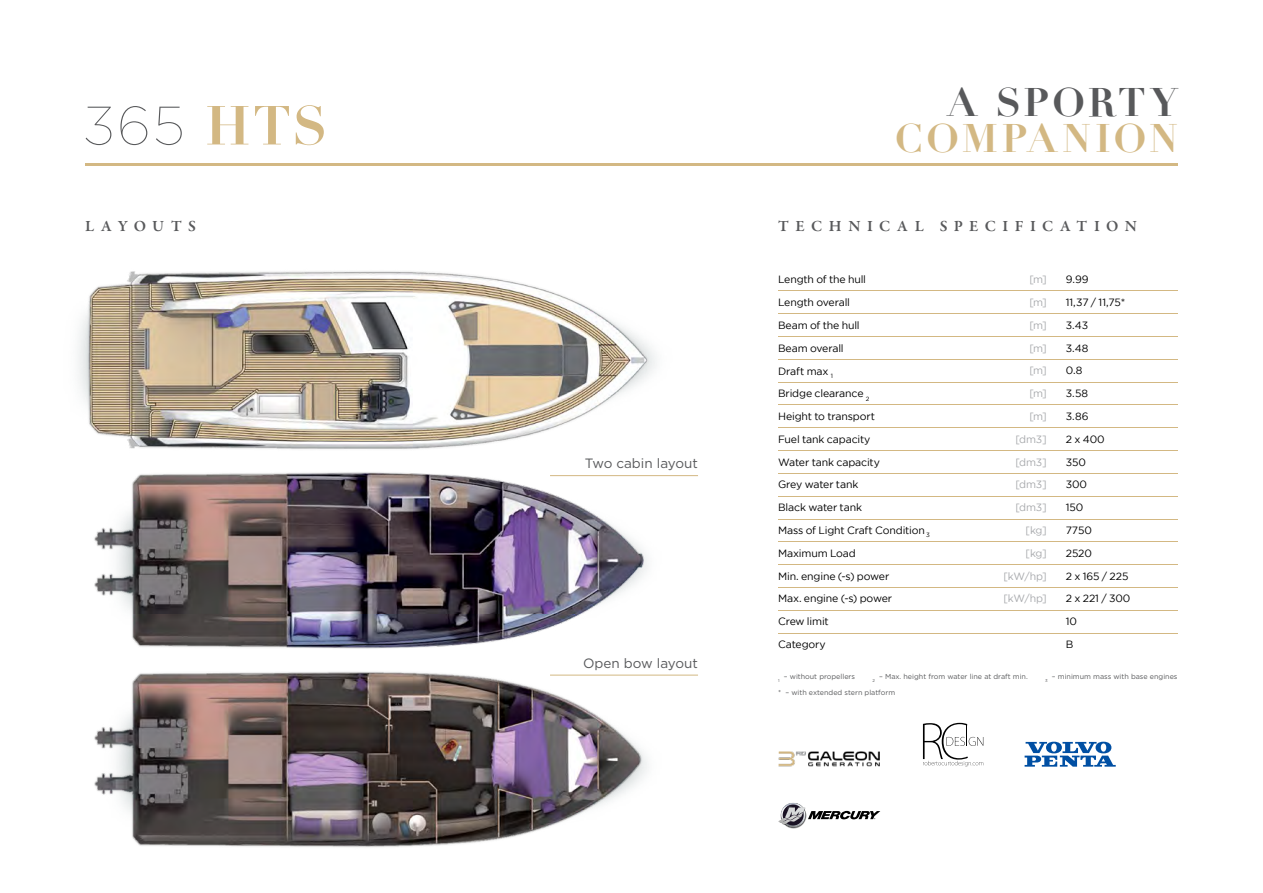
<style>
.page{position:relative;width:1263px;height:893px;background:#fff}
.page>*{position:absolute;margin:0;border:0;box-sizing:border-box;transform-origin:0 0}
.t1{font:100 54px "Gotham";color:#58595b}
.t2{font:700 39px "Didot";letter-spacing:.08em;color:#d3b883}
.t3{font:700 39px "Didot";letter-spacing:.07em;color:#58595b}
.t4{font:600 15.75px "Garamond Premr Pro";letter-spacing:.405em;color:#58595b}
.t5{font:13.5px "Gotham";color:#58595b}
.t6{font:10.5px/22.8px "Gotham";letter-spacing:-.01em;color:#000}
.t7{font:10.5px/22.8px "Gotham";letter-spacing:-.015em;color:#a7a9ac;text-align:right}
.t8{font:7.2px "Gotham";color:#58595b}
.s1{font-family:"Didot";font-weight:700;color:#d3b883}
</style>
<div class="page">
<hr style="left:85px;top:163px;width:1093px;height:2px;background:#d3b883">
<img style="left:78px;top:271px;width:620px;height:577px">
<hr style="left:550px;top:475px;width:148px;height:1px;background:#d3b883">
<hr style="left:550px;top:675px;width:148px;height:1px;background:#d3b883">
<img style="left:778px;top:751px;width:102px;height:16px">
<img style="left:788px;top:802px;width:11px;height:26px">
<svg style="left:778px;top:803px;width:102px;height:24px"></svg>
<svg style="left:1024px;top:742px;width:92px;height:25px"></svg>
<svg style="left:923px;top:723px;width:60px;height:44px"></svg>
<hr style="left:778px;top:290px;width:400px;height:1px;background:#d3b883">
<hr style="left:778px;top:359px;width:400px;height:1px;background:#d3b883">
<hr style="left:778px;top:427px;width:400px;height:1px;background:#d3b883">
<hr style="left:778px;top:496px;width:400px;height:1px;background:#d3b883">
<hr style="left:778px;top:313px;width:400px;height:1px;background:#d3b883">
<hr style="left:778px;top:382px;width:400px;height:1px;background:#d3b883">
<hr style="left:778px;top:450px;width:400px;height:1px;background:#d3b883">
<hr style="left:778px;top:519px;width:400px;height:1px;background:#d3b883">
<hr style="left:778px;top:336px;width:400px;height:1px;background:#d3b883">
<hr style="left:778px;top:405px;width:400px;height:1px;background:#d3b883">
<hr style="left:778px;top:473px;width:400px;height:1px;background:#d3b883">
<hr style="left:778px;top:542px;width:400px;height:1px;background:#d3b883">
<hr style="left:778px;top:564px;width:400px;height:1px;background:#d3b883">
<hr style="left:778px;top:633px;width:400px;height:1px;background:#d3b883">
<hr style="left:778px;top:610px;width:400px;height:1px;background:#d3b883">
<hr style="left:778px;top:587px;width:400px;height:1px;background:#d3b883">
<h1 class="t1" style="left:85px;top:92px;width:244px">365 <span class="s1">HTS</span></h1>
<h2 class="t3" style="left:947px;top:78px;width:232px">A SPORTY</h2>
<h2 class="t2" style="left:895px;top:114px;width:285px">COMPANION</h2>
<h3 class="t4" style="left:85px;top:216px;width:112px">LAYOUTS</h3>
<h3 class="t4" style="left:778px;top:216px;width:360px">TECHNICAL SPECIFICATION</h3>
<p class="t5" style="left:585px;top:455px;width:115px">Two cabin layout</p>
<p class="t5" style="left:583px;top:654px;width:116px">Open bow layout</p>
<p class="t6" style="left:778px;top:268px;width:153px">Length of the hull<br>Length overall<br>Beam of the hull<br>Beam overall<br>Draft max <sub>1<br></sub>Bridge clearance <sub>2<br></sub>Height to transport<br>Fuel tank capacity<br>Water tank capacity<br>Grey water tank<br>Black water tank<br>Mass of Light Craft Condition <sub>3<br></sub>Maximum Load<br>Min. engine (-s) power<br>Max. engine (-s) power<br>Crew limit<br>Category</p>
<p class="t8" style="left:778px;top:672px;width:79px"><sub>1</sub> – without propellers</p>
<p class="t8" style="left:872px;top:672px;width:157px"><sub>2</sub> – Max. height from water line at draft min.</p>
<p class="t8" style="left:1045px;top:672px;width:134px"><sub>3</sub> – minimum mass with base engines</p>
<p class="t8" style="left:778px;top:688px;width:119px">* – with extended stern platform</p>
<p class="t6" style="left:1066px;top:268px;width:66px">9.99<br>11,37 / 11,75*<br>3.43<br>3.48<br>0.8<br>3.58<br>3.86<br>2 x 400<br>350<br>300<br>150<br>7750<br>2520<br>2 x 165 / 225<br>2 x 221 / 300<br>10<br>B</p>
<p class="t7" style="left:1003px;top:268px;width:45px">[m]<br>[m]<br>[m]<br>[m]<br>[m]<br>[m]<br>[m] [dm3] [dm3] [dm3] [dm3] [kg] [kg] [kW/hp] [kW/hp]</p>
</div>
